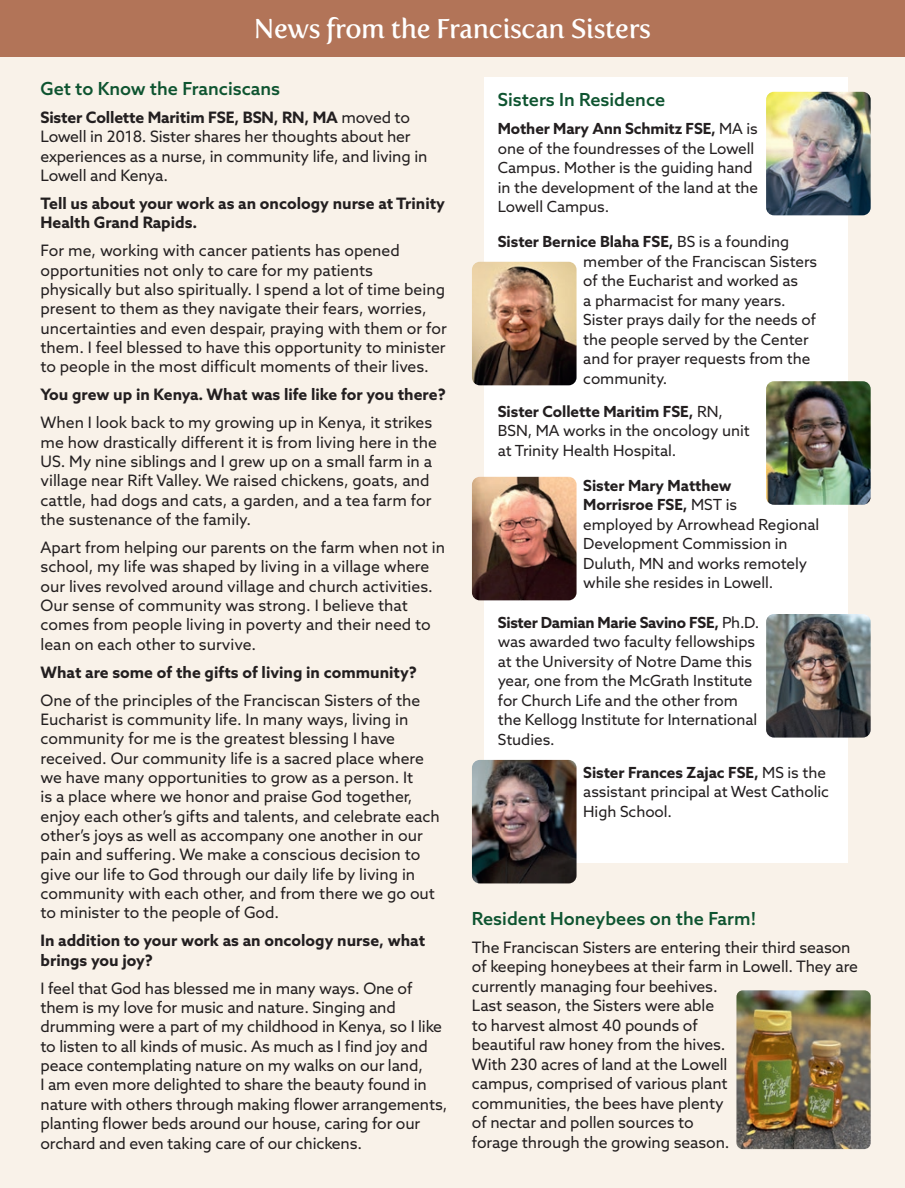
<style>
.page{position:relative;width:905px;height:1188px;background:#fff}
.page>*{position:absolute;margin:0;border:0;box-sizing:border-box;transform-origin:0 0}
.t1{font:27px "Fertigo Pro";letter-spacing:-.015em;color:#fff}
.t2{font:500 18px "Azo Sans";color:#0e5430}
.t3{font:15.75px/19.4px "Azo Sans";color:#231f20}
.t4{font:700 15.75px/19.4px "Azo Sans";color:#231f20}
.t5{font:15.3px/19.5px "Azo Sans";letter-spacing:-.005em;color:#231f20}
.s1{font-weight:700}
</style>
<div class="page">
<div style="left:0;top:1px;width:904px;height:1187px;background:#f9f2e9"></div>
<div style="left:485px;top:77px;width:363px;height:786px;background:#fff"></div>
<div style="left:0;top:0;width:904px;height:56px;background:#b27458"></div>
<img style="left:766px;top:92px;width:104px;height:123px">
<img style="left:472px;top:262px;width:104px;height:123px">
<img style="left:766px;top:381px;width:104px;height:124px">
<img style="left:472px;top:760px;width:104px;height:123px">
<img style="left:472px;top:477px;width:104px;height:123px">
<img style="left:766px;top:614px;width:104px;height:124px">
<img style="left:736px;top:990px;width:134px;height:159px">
<h1 class="t1" style="left:254px;top:13px;width:398px">News from the Franciscan Sisters</h1>
<p class="t2" style="left:40px;top:77px;width:241px">Get to Know the Franciscans</p>
<p class="t3" style="left:40px;top:108px;width:388px"><span class="s1">Sister Collette Maritim FSE, BSN, RN, MA</span> moved to Lowell in 2018. Sister shares her thoughts about her experiences as a nurse, in community life, and living in Lowell and Kenya.</p>
<p class="t4" style="left:40px;top:193px;width:406px">Tell us about your work as an oncology nurse at Trinity<br>Health Grand Rapids.</p>
<p class="t3" style="left:40px;top:241px;width:408px">For me, working with cancer patients has opened opportunities not only to care for my patients physically but also spiritually. I spend a lot of time being present to them as they navigate their fears, worries, uncertainties and even despair, praying with them or for them. I feel blessed to have this opportunity to minister to people in the most difficult moments of their lives.</p>
<p class="t4" style="left:40px;top:385px;width:407px">You grew up in Kenya. What was life like for you there?</p>
<p class="t3" style="left:40px;top:413px;width:398px">When I look back to my growing up in Kenya, it strikes me how drastically different it is from living here in the US. My nine siblings and I grew up on a small farm in a village near Rift Valley. We raised chickens, goats, and cattle, had dogs and cats, a garden, and a tea farm for the sustenance of the family.</p>
<p class="t3" style="left:40px;top:538px;width:406px">Apart from helping our parents on the farm when not in school, my life was shaped by living in a village where our lives revolved around village and church activities.<br>Our sense of community was strong. I believe that comes from people living in poverty and their need to lean on each other to survive.</p>
<p class="t4" style="left:40px;top:662px;width:378px">What are some of the gifts of living in community?</p>
<p class="t3" style="left:40px;top:690px;width:401px">One of the principles of the Franciscan Sisters of the Eucharist is community life. In many ways, living in community for me is the greatest blessing I have received. Our community life is a sacred place where we have many opportunities to grow as a person. It<br>is a place where we honor and praise God together, enjoy each other’s gifts and talents, and celebrate each other’s joys as well as accompany one another in our pain and suffering. We make a conscious decision to give our life to God through our daily life by living in community with each other, and from there we go out to minister to the people of God.</p>
<p class="t4" style="left:40px;top:931px;width:386px">In addition to your work as an oncology nurse, what brings you joy?</p>
<p class="t3" style="left:40px;top:978px;width:408px">I feel that God has blessed me in many ways. One of them is my love for music and nature. Singing and drumming were a part of my childhood in Kenya, so I like to listen to all kinds of music. As much as I find joy and peace contemplating nature on my walks on our land,<br>I am even more delighted to share the beauty found in nature with others through making flower arrangements, planting flower beds around our house, caring for our orchard and even taking care of our chickens.</p>
<p class="t2" style="left:498px;top:88px;width:169px">Sisters In Residence</p>
<p class="t5" style="left:498px;top:119px;width:262px"><span class="s1">Mother Mary Ann Schmitz FSE,</span> MA is one of the foundresses of the Lowell<br>Campus. Mother is the guiding hand in the development of the land at the<br>Lowell Campus.</p>
<p class="t5" style="left:583px;top:232px;width:235px;text-indent:-85px"><span class="s1">Sister Bernice Blaha FSE,</span> BS is a founding member of the Franciscan Sisters of the Eucharist and worked as<br>a pharmacist for many years.<br>Sister prays daily for the needs of the people served by the Center and for prayer requests from the community.</p>
<p class="t5" style="left:498px;top:401px;width:253px"><span class="s1">Sister Collette Maritim FSE,</span> RN,<br>BSN, MA works in the oncology unit at Trinity Health Hospital.</p>
<p class="t5" style="left:583px;top:475px;width:237px"><span class="s1">Sister Mary Matthew<br>Morrisroe FSE,</span> MST is<br>employed by Arrowhead Regional<br>Development Commission in<br>Duluth, MN and works remotely while she resides in Lowell.</p>
<p class="t5" style="left:498px;top:612px;width:263px"><span class="s1">Sister Damian Marie Savino FSE,</span> Ph.D. was awarded two faculty fellowships at the University of Notre Dame this year, one from the McGrath Institute for Church Life and the other from the Kellogg Institute for International<br>Studies.</p>
<p class="t5" style="left:583px;top:762px;width:247px"><span class="s1">Sister Frances Zajac FSE,</span> MS is the assistant principal at West Catholic<br>High School.</p>
<p class="t2" style="left:472px;top:907px;width:285px">Resident Honeybees on the Farm!</p>
<p class="t3" style="left:472px;top:937px;width:387px">The Franciscan Sisters are entering their third season of keeping honeybees at their farm in Lowell. They are currently managing four beehives.<br>Last season, the Sisters were able<br>to harvest almost 40 pounds of<br>beautiful raw honey from the hives.<br>With 230 acres of land at the Lowell<br>campus, comprised of various plant<br>communities, the bees have plenty<br>of nectar and pollen sources to<br>forage through the growing season.</p>
</div>
